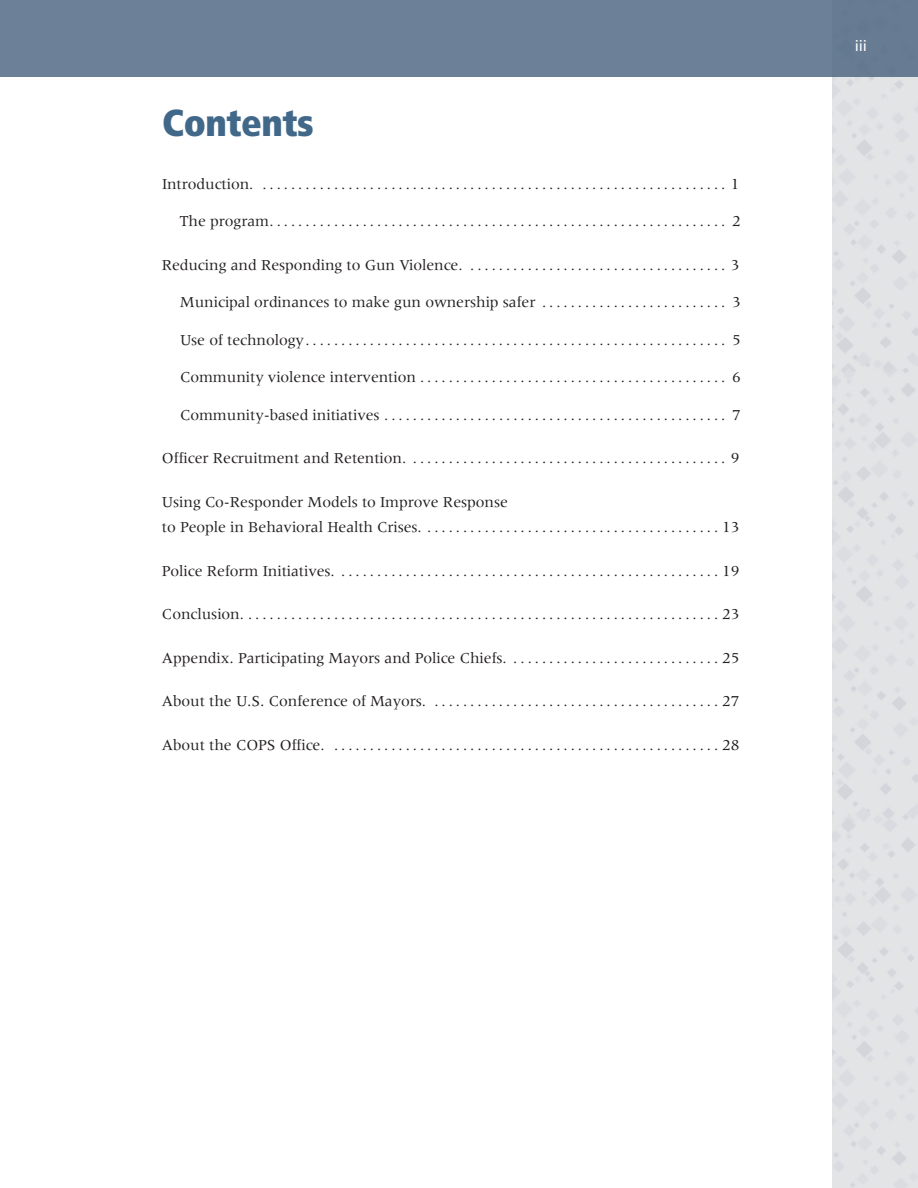
<style>
.page{position:relative;width:918px;height:1188px;background:#fff}
.page>*{position:absolute;margin:0;border:0;box-sizing:border-box;transform-origin:0 0}
.t1{font:900 condensed 37.5px "Frutiger LT Std";letter-spacing:-.015em;color:#426889}
.t2{font:15.75px "Meridien LT Std";letter-spacing:-.005em;color:#231f20}
.t3{font:15px "Meridien LT Std";color:#231f20}
.t4{font:15px "Frutiger LT Std";color:#fff}
.s1{font-size:15.75px}
.s2{font-size:15px}
</style>
<div class="page">
<img style="left:832px;top:76px;width:86px;height:1112px">
<div style="left:0;top:0;width:918px;height:76px;background:#6c8197"></div>
<h2 class="t1" style="left:162px;top:100px;width:153px">Contents</h2>
<p class="t3" style="left:162px;top:176px;width:579px"><span class="s1">Introduction</span>. .................................................................<span class="s1">1</span></p>
<p class="t3" style="left:180px;top:213px;width:562px"><span class="s1">The program</span>................................................................ <span class="s1">2</span></p>
<p class="t2" style="left:162px;top:256px;width:302px">Reducing and Responding to Gun Violence<span class="s2">.</span></p>
<p class="t2" style="left:180px;top:293px;width:563px">Municipal ordinances to make gun ownership safer <span class="s2">. . . . . . . . . . . . . . . . . . . . . . . . . .</span> 3</p>
<p class="t3" style="left:470px;top:257px;width:271px">....................................<span class="s1">3</span></p>
<p class="t3" style="left:180px;top:332px;width:562px"><span class="s1">Use of technology</span>........................................................... <span class="s1">5</span></p>
<p class="t3" style="left:180px;top:369px;width:562px"><span class="s1">Community violence intervention</span>........................................... <span class="s1">6</span></p>
<p class="t3" style="left:180px;top:407px;width:562px"><span class="s1">Community-based initiatives</span>................................................ <span class="s1">7</span></p>
<p class="t3" style="left:162px;top:450px;width:579px"><span class="s1">Officer Recruitment and Retention</span>. ............................................<span class="s1">9</span></p>
<p class="t2" style="left:162px;top:493px;width:347px">Using Co-Responder Models to Improve Response</p>
<p class="t3" style="left:162px;top:519px;width:579px"><span class="s1">to People in Behavioral Health Crises</span>. .........................................<span class="s1">13</span></p>
<p class="t3" style="left:162px;top:563px;width:579px"><span class="s1">Police Reform Initiatives</span>. .....................................................<span class="s1">19</span></p>
<p class="t3" style="left:162px;top:606px;width:579px"><span class="s1">Conclusion</span>...................................................................<span class="s1">23</span></p>
<p class="t2" style="left:162px;top:649px;width:579px">Appendix. Participating Mayors and Police Chiefs<span class="s2">. . . . . . . . . . . . . . . . . . . . . . . . . . . . . .</span> 25</p>
<p class="t3" style="left:434px;top:693px;width:307px">........................................<span class="s1">27</span></p>
<p class="t3" style="left:334px;top:737px;width:407px">......................................................<span class="s1">28</span></p>
<p class="t2" style="left:162px;top:692px;width:265px">About the U.S. Conference of Mayors<span class="s2">.</span></p>
<p class="t2" style="left:162px;top:736px;width:164px">About the COPS Office<span class="s2">.</span></p>
<p class="t4" style="left:855px;top:37px;width:14px">iii</p>
</div>
